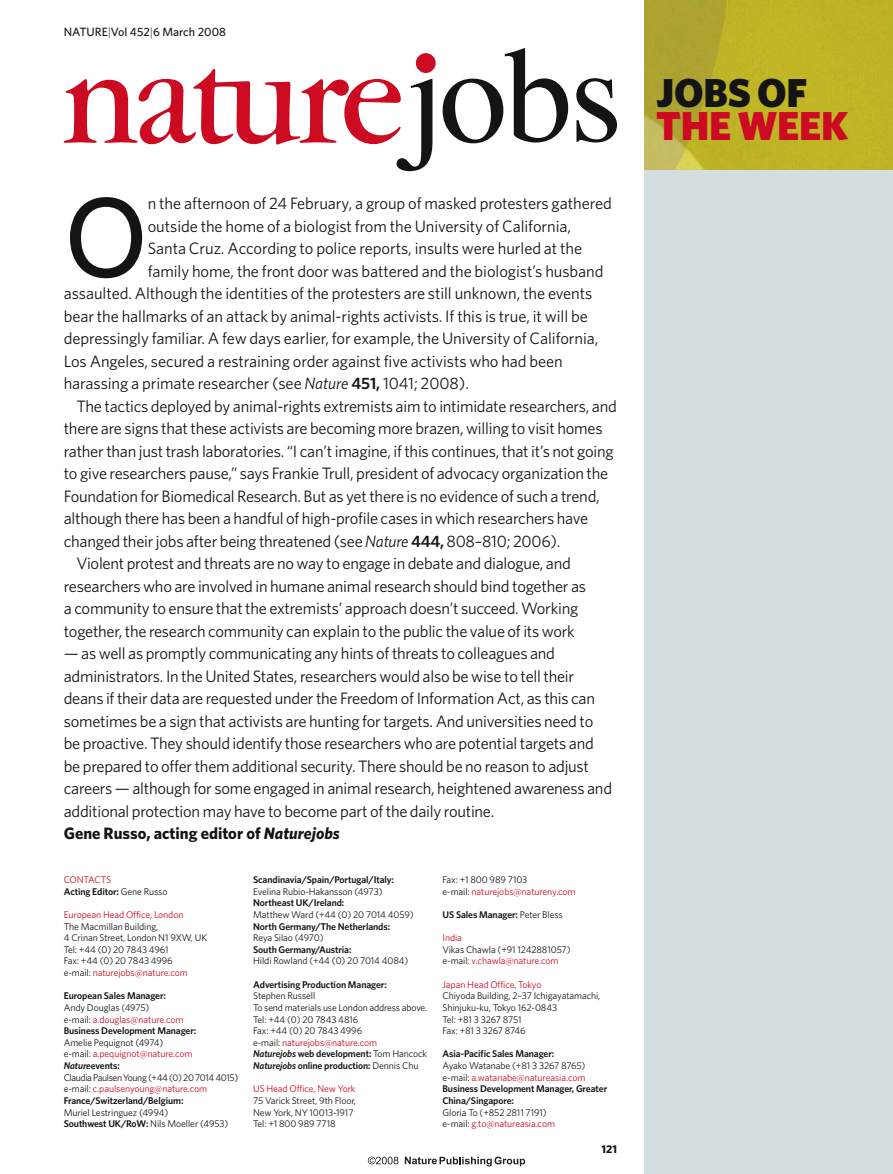
<style>
.page{position:relative;width:893px;height:1174px;background:#fff}
.page>*{position:absolute;margin:0;border:0;box-sizing:border-box;transform-origin:0 0}
.t1{font:500 113.4px "Whitney";color:#141414}
.t2{font:900 40.5px "Whitney";letter-spacing:-.005em;color:#cc0a21}
.t3{font:900 40.5px "Whitney";letter-spacing:-.005em;color:#141414}
.t4{font:16.5px/22.5px "Whitney";letter-spacing:-.015em;color:#141414}
.t5{font:500 12px "Whitney";color:#141414}
.t6{font:700 11.25px "Whitney";color:#141414}
.t7{font:9.75px/11.7px "Whitney";letter-spacing:-.01em;color:#141414}
.t8{font:600 9.75px/11.7px "Whitney";letter-spacing:-.01em;color:#141414}
.t9{font:9.75px "Whitney";letter-spacing:-.01em;color:#cc0a21}
.s1{font-weight:300}
.s2{font-style:italic}
.s3{font-weight:600}
.s4{font-weight:700}
.s5{font-weight:700;font-style:italic}
.s6{font-weight:400;color:#cc0a21}
.s7{font-weight:400}
.s8{color:#cc0a21}
.s9{font-weight:600;font-style:italic}
</style>
<div class="page">
<div style="left:645px;top:159px;width:248px;height:1015px;background:#d4dddf"></div>
<svg style="left:443px;top:48px;width:125px;height:95px"></svg>
<svg style="left:576px;top:78px;width:41px;height:64px"></svg>
<div style="left:416px;top:53px;width:20px;height:20px;background:#cc0a21;border-radius:50%"></div>
<svg style="left:64px;top:69px;width:368px;height:102px"></svg>
<img style="left:645px;top:0;width:248px;height:169px">
<svg style="left:405px;top:1156px;width:120px;height:10px"></svg>
<svg style="left:368px;top:1156px;width:30px;height:8px"></svg>
<p class="t5" style="left:64px;top:27px;width:164px">NATURE<span class="s1">|</span>Vol 452<span class="s1">|</span>6 March 2008</p>
<h1 class="t1" style="left:64px;top:195px;width:86px">O</h1>
<p class="t4" style="left:148px;top:193px;width:465px">n the afternoon of 24 February, a group of masked protesters gathered</p>
<p class="t4" style="left:148px;top:216px;width:425px">outside the home of a biologist from the University of California,</p>
<p class="t4" style="left:148px;top:238px;width:436px">Santa Cruz. According to police reports, insults were hurled at the</p>
<p class="t4" style="left:148px;top:261px;width:457px">family home, the front door was battered and the biologist’s husband</p>
<p class="t4" style="left:64px;top:283px;width:530px">assaulted. Although the identities of the protesters are still unknown, the events</p>
<p class="t4" style="left:64px;top:306px;width:525px">bear the hallmarks of an attack by animal-rights activists. If this is true, it will be</p>
<p class="t4" style="left:64px;top:328px;width:536px">depressingly familiar. A few days earlier, for example, the University of California,</p>
<p class="t4" style="left:64px;top:351px;width:500px">Los Angeles, secured a restraining order against five activists who had been</p>
<p class="t4" style="left:64px;top:373px;width:407px">harassing a primate researcher (see <span class="s2">Nature</span> <span class="s3">451,</span> 1041; 2008).</p>
<p class="t4" style="left:77px;top:396px;width:542px">The tactics deployed by animal-rights extremists aim to intimidate researchers, and</p>
<p class="t4" style="left:64px;top:418px;width:540px">there are signs that these activists are becoming more brazen, willing to visit homes</p>
<p class="t4" style="left:64px;top:441px;width:551px">rather than just trash laboratories. “I can’t imagine, if this continues, that it’s not going</p>
<p class="t4" style="left:64px;top:463px;width:546px">to give researchers pause,” says Frankie Trull, president of advocacy organization the</p>
<p class="t4" style="left:64px;top:486px;width:537px">Foundation for Biomedical Research. But as yet there is no evidence of such a trend,</p>
<p class="t4" style="left:64px;top:508px;width:526px">although there has been a handful of high-profile cases in which researchers have</p>
<p class="t4" style="left:64px;top:531px;width:498px">changed their jobs after being threatened (see <span class="s2">Nature</span> <span class="s3">444,</span> 808–810; 2006).</p>
<p class="t4" style="left:77px;top:553px;width:496px">Violent protest and threats are no way to engage in debate and dialogue, and</p>
<p class="t4" style="left:64px;top:576px;width:524px">researchers who are involved in humane animal research should bind together as</p>
<p class="t4" style="left:64px;top:598px;width:516px">a community to ensure that the extremists’ approach doesn’t succeed. Working</p>
<p class="t4" style="left:64px;top:621px;width:513px">together, the research community can explain to the public the value of its work</p>
<p class="t4" style="left:64px;top:643px;width:550px">— as well as promptly communicating any hints of threats to colleagues and administrators. In the United States, researchers would also be wise to tell their deans if their data are requested under the Freedom of Information Act, as this can sometimes be a sign that activists are hunting for targets. And universities need to be proactive. They should identify those researchers who are potential targets and be prepared to offer them additional security. There should be no reason to adjust careers — although for some engaged in animal research, heightened awareness and additional protection may have to become part of the daily routine.<br><span class="s4">Gene Russo, acting editor of</span> <span class="s5">Naturejobs</span></p>
<p class="t8" style="left:64px;top:874px;width:105px"><span class="s6">CONTACTS<br></span>Acting Editor: <span class="s7">Gene Russo</span></p>
<p class="t9" style="left:64px;top:911px;width:121px">European Head Office, London</p>
<p class="t7" style="left:64px;top:921px;width:145px">The Macmillan Building,<br>4 Crinan Street, London N1 9XW, UK<br>Tel: +44 (0) 20 7843 4961<br>Fax: +44 (0) 20 7843 4996<br>e-mail: <span class="s8">naturejobs@nature.com</span></p>
<p class="t8" style="left:64px;top:990px;width:104px">European Sales Manager:</p>
<p class="t8" style="left:64px;top:1002px;width:134px"><span class="s7">Andy Douglas (4975)<br>e-mail:</span> <span class="s6">a.douglas@nature.com<br></span>Business Development Manager:</p>
<p class="t7" style="left:64px;top:1037px;width:176px">Amelie Pequignot (4974)<br>e-mail: <span class="s8">a.pequignot@nature.com<br></span><span class="s9">Nature</span><span class="s3">events:<br></span>Claudia Paulsen Young (+44 (0) 20 7014 4015) e-mail: <span class="s8">c.paulsenyoung@nature.com<br></span><span class="s3">France/Switzerland/Belgium:</span></p>
<p class="t7" style="left:64px;top:1107px;width:166px">Muriel Lestringuez (4994)<br><span class="s3">Southwest UK/RoW:</span> Nils Moeller (4953)</p>
<p class="t8" style="left:253px;top:874px;width:142px">Scandinavia/Spain/Portugal/Italy:</p>
<p class="t7" style="left:253px;top:886px;width:131px">Evelina Rubio-Hakansson (4973)</p>
<p class="t8" style="left:253px;top:897px;width:93px">Northeast UK/Ireland:</p>
<p class="t7" style="left:253px;top:909px;width:162px">Matthew Ward (+44 (0) 20 7014 4059)</p>
<p class="t8" style="left:253px;top:921px;width:139px">North Germany/The Netherlands:</p>
<p class="t7" style="left:253px;top:932px;width:72px">Reya Silao (4970)</p>
<p class="t8" style="left:253px;top:944px;width:100px">South Germany/Austria:</p>
<p class="t7" style="left:253px;top:956px;width:157px">Hildi Rowland (+44 (0) 20 7014 4084)</p>
<p class="t8" style="left:253px;top:979px;width:135px">Advertising Production Manager:</p>
<p class="t7" style="left:253px;top:990px;width:176px">Stephen Russell<br>To send materials use London address above.<br>Tel: +44 (0) 20 7843 4816<br>Fax: +44 (0) 20 7843 4996<br>e-mail: <span class="s8">naturejobs@nature.com<br></span><span class="s9">Naturejobs</span> <span class="s3">web development:</span> Tom Hancock<br><span class="s9">Naturejobs</span> <span class="s3">online production:</span> Dennis Chu</p>
<p class="t9" style="left:253px;top:1085px;width:104px">US Head Office, New York</p>
<p class="t7" style="left:253px;top:1095px;width:104px">75 Varick Street, 9th Floor,<br>New York, NY 10013-1917<br>Tel: +1 800 989 7718</p>
<p class="t7" style="left:442px;top:874px;width:135px">Fax: +1 800 989 7103<br>e-mail: <span class="s8">naturejobs@natureny.com</span></p>
<p class="t8" style="left:442px;top:909px;width:122px">US Sales Manager: <span class="s7">Peter Bless</span></p>
<p class="t9" style="left:442px;top:934px;width:21px">India</p>
<p class="t7" style="left:442px;top:944px;width:130px">Vikas Chawla (+91 1242881057) e-mail: <span class="s8">v.chawla@nature.com</span></p>
<p class="t9" style="left:442px;top:980px;width:100px">Japan Head Office, Tokyo</p>
<p class="t7" style="left:442px;top:991px;width:159px">Chiyoda Building, 2–37 Ichigayatamachi,<br>Shinjuku-ku, Tokyo 162-0843<br>Tel: +81 3 3267 8751<br>Fax: +81 3 3267 8746</p>
<p class="t8" style="left:442px;top:1049px;width:113px">Asia-Pacific Sales Manager:</p>
<p class="t8" style="left:442px;top:1060px;width:166px"><span class="s7">Ayako Watanabe (+81 3 3267 8765) e-mail:</span> <span class="s6">a.watanabe@natureasia.com<br></span>Business Development Manager, Greater<br>China/Singapore:</p>
<p class="t7" style="left:442px;top:1107px;width:114px">Gloria To (+852 2811 7191) e-mail: <span class="s8">g.to@natureasia.com</span></p>
<p class="t6" style="left:602px;top:1144px;width:17px">121</p>
<h2 class="t3" style="left:656px;top:78px;width:153px">JOBS OF</h2>
<h2 class="t2" style="left:656px;top:111px;width:194px">THE WEEK</h2>
</div>
